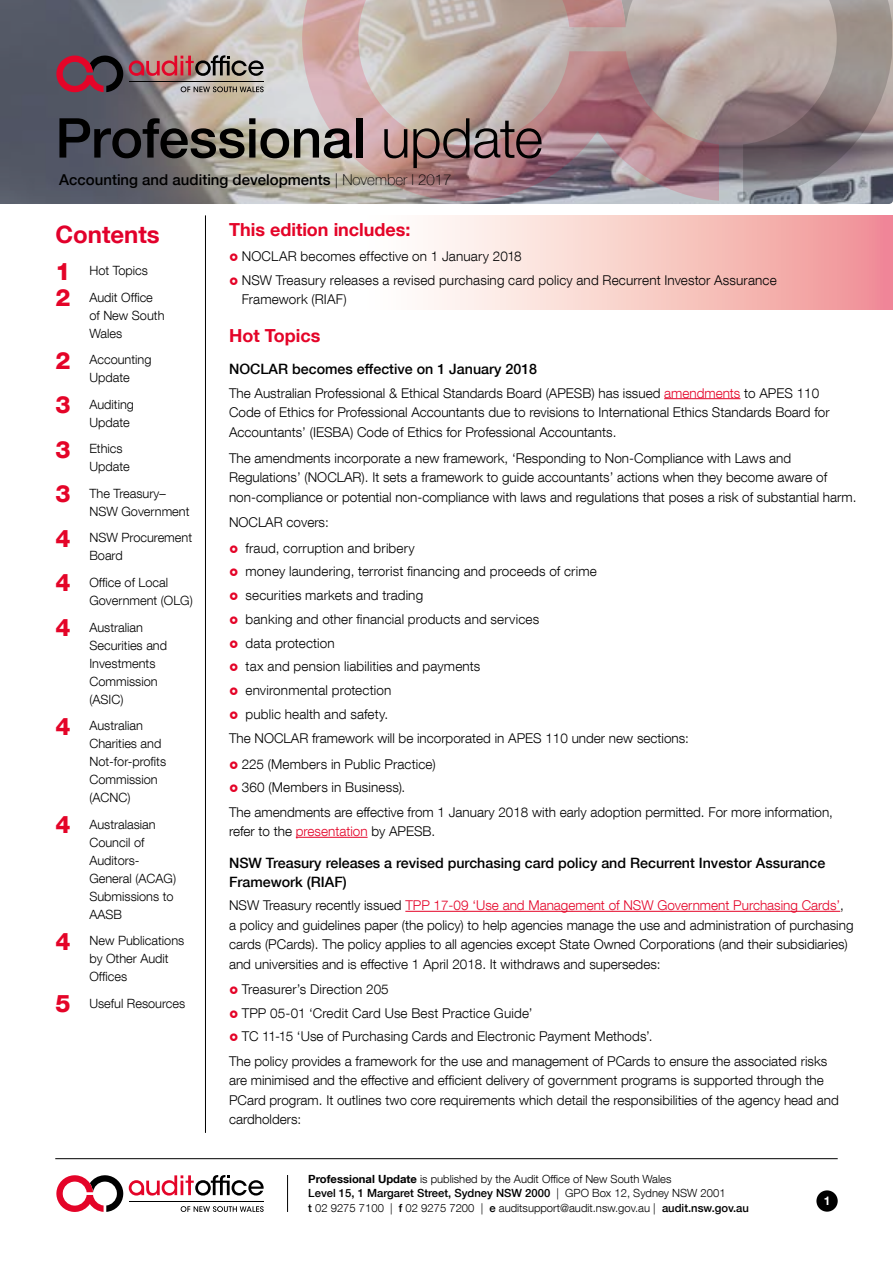
<style>
.page{position:relative;width:893px;height:1263px;background:#fff}
.page>*{position:absolute;margin:0;border:0;box-sizing:border-box;transform-origin:0 0}
.t1{font:500 55.05px "Helvetica Neue LT Com";letter-spacing:-.005em;color:#000}
.t2{font:700 24px "Helvetica Neue LT Com";color:#e2002b}
.t3{font:700 18px "Helvetica Neue LT Com";color:#e40428}
.t4{font:500 15px "Helvetica Neue LT Com";color:#000}
.t5{font:500 14.25px/18.8px "Helvetica Neue LT Com";color:#000}
.t6{font:300 13.5px/19.5px "Helvetica Neue LT Com";color:#000}
.t7{font:300 12.75px/18px "Helvetica Neue LT Com";color:#000}
.t8{font:700 12px "Helvetica Neue LT Com";color:#fff}
.t9{font:300 11.25px/14.2px "Helvetica Neue LT Com";color:#000}
.s1{font-weight:300}
.s2{font-weight:100}
.s3{font-weight:800;font-size:24px;color:#e40428}
.s4{color:#e40428}
.s5{font-weight:700}
.s6{font-weight:500}
</style>
<div class="page">
<hr style="left:55px;top:1158px;width:783px;height:1px;background:#000">
<div style="left:816px;top:1190px;width:22px;height:22px;background:#000;border-radius:50%"></div>
<svg style="left:56px;top:1175px;width:67px;height:37px"></svg>
<hr style="left:129px;top:1201px;width:135px;height:1px;background:#000">
<svg style="left:181px;top:1206px;width:83px;height:6px"></svg>
<svg style="left:129px;top:1175px;width:135px;height:20px"></svg>
<hr style="left:287px;top:1175px;width:1px;height:37px;background:#000">
<svg style="left:428px;top:215px;width:465px;height:95px;background:#f7c7c4"></svg>
<img style="left:0;top:0;width:893px;height:204px">
<svg style="left:719px;top:0;width:172px;height:200px;background:#978b8c"></svg>
<svg style="left:302px;top:0;width:417px;height:200px;background:#b89e9d"></svg>
<hr style="left:664px;top:398px;width:76px;height:1px;background:#e40428">
<hr style="left:296px;top:837px;width:72px;height:1px;background:#e40428">
<hr style="left:405px;top:911px;width:435px;height:1px;background:#e40428">
<svg style="left:56px;top:56px;width:67px;height:36px;background:#6e3142"></svg>
<hr style="left:129px;top:81px;width:135px;height:1px;background:#000">
<svg style="left:181px;top:86px;width:83px;height:6px"></svg>
<svg style="left:129px;top:55px;width:135px;height:21px;background:#a07170"></svg>
<hr style="left:205px;top:215px;width:1px;height:918px;background:#000">
<h1 class="t1" style="left:55px;top:105px;width:489px">Professional <span class="s1">update</span></h1>
<p class="t4" style="left:59px;top:171px;width:394px">Accounting and auditing developments <span class="s2">| November l 2017</span></p>
<h2 class="t2" style="left:55px;top:219px;width:106px">Contents</h2>
<p class="t7" style="left:55px;top:257px;width:99px;line-height:26.5px"><span class="s3">1</span> Hot Topics<br><span class="s3">2</span> Audit Office</p>
<p class="t7" style="left:89px;top:306px;width:77px">of New South<br>Wales</p>
<p class="t7" style="left:89px;top:351px;width:64px;text-indent:-34px"><span class="s3">2</span> Accounting<br>Update</p>
<p class="t7" style="left:89px;top:395px;width:46px;text-indent:-34px"><span class="s3">3</span> Auditing<br>Update</p>
<p class="t7" style="left:89px;top:440px;width:42px;text-indent:-34px"><span class="s3">3</span> Ethics<br>Update</p>
<p class="t7" style="left:89px;top:484px;width:102px;text-indent:-34px"><span class="s3">3</span> The Treasury–<br>NSW Government</p>
<p class="t7" style="left:89px;top:529px;width:104px;text-indent:-34px"><span class="s3">4</span> NSW Procurement<br>Board</p>
<p class="t7" style="left:89px;top:573px;width:105px;text-indent:-34px"><span class="s3">4</span> Office of Local<br>Government (OLG)</p>
<p class="t7" style="left:89px;top:618px;width:79px;text-indent:-34px"><span class="s3">4</span> Australian<br>Securities and<br>Investments<br>Commission (ASIC)</p>
<p class="t7" style="left:89px;top:716px;width:78px;text-indent:-34px"><span class="s3">4</span> Australian<br>Charities and<br>Not-for-profits<br>Commission (ACNC)</p>
<p class="t7" style="left:89px;top:815px;width:88px;text-indent:-34px"><span class="s3">4</span> Australasian<br>Council of<br>Auditors-<br>General (ACAG)<br>Submissions to<br>AASB</p>
<p class="t7" style="left:89px;top:931px;width:96px;text-indent:-34px"><span class="s3">4</span> New Publications by Other Audit<br>Offices</p>
<p class="t7" style="left:55px;top:994px;width:131px"><span class="s3">5</span> Useful Resources</p>
<h3 class="t3" style="left:229px;top:218px;width:183px">This edition includes:</h3>
<p class="t6" style="left:242px;top:244px;width:536px;line-height:23.7px">NOCLAR becomes effective on 1 January 2018<br>NSW Treasury releases a revised purchasing card policy and Recurrent Investor Assurance</p>
<p class="t6" style="left:242px;top:290px;width:107px">Framework (RIAF)</p>
<h3 class="t3" style="left:229px;top:325px;width:93px">Hot Topics</h3>
<p class="t5" style="left:229px;top:359px;width:310px">NOCLAR becomes effective on 1 January 2018</p>
<p class="t6" style="left:229px;top:383px;width:602px">The Australian Professional &amp; Ethical Standards Board (APESB) has issued <span class="s4">amendments</span> to APES 110<br>Code of Ethics for Professional Accountants due to revisions to International Ethics Standards Board for<br>Accountants’ (IESBA) Code of Ethics for Professional Accountants.</p>
<p class="t6" style="left:229px;top:448px;width:629px">The amendments incorporate a new framework, ‘Responding to Non-Compliance with Laws and<br>Regulations’ (NOCLAR). It sets a framework to guide accountants’ actions when they become aware of non-compliance or potential non-compliance with laws and regulations that poses a risk of substantial harm.</p>
<p class="t6" style="left:246px;top:510px;width:171px;line-height:25.2px;text-indent:-17px">NOCLAR covers:<br>fraud, corruption and bribery</p>
<p class="t6" style="left:246px;top:561px;width:353px">money laundering, terrorist financing and proceeds of crime</p>
<p class="t6" style="left:246px;top:585px;width:179px">securities markets and trading</p>
<p class="t6" style="left:246px;top:609px;width:295px">banking and other financial products and services</p>
<p class="t6" style="left:246px;top:633px;width:91px">data protection</p>
<p class="t6" style="left:246px;top:656px;width:236px">tax and pension liabilities and payments</p>
<p class="t6" style="left:246px;top:680px;width:147px">environmental protection</p>
<p class="t6" style="left:246px;top:704px;width:144px">public health and safety.</p>
<p class="t6" style="left:229px;top:728px;width:461px">The NOCLAR framework will be incorporated in APES 110 under new sections:</p>
<p class="t6" style="left:242px;top:754px;width:195px">225 (Members in Public Practice)</p>
<p class="t6" style="left:229px;top:775px;width:605px;line-height:24.5px;text-indent:13px">360 (Members in Business).<br>The amendments are effective from 1 January 2018 with early adoption permitted. For more information,</p>
<p class="t6" style="left:229px;top:821px;width:208px">refer to the <span class="s4">presentation</span> by APESB.</p>
<p class="t5" style="left:229px;top:853px;width:598px">NSW Treasury releases a revised purchasing card policy and Recurrent Investor Assurance<br>Framework (RIAF)</p>
<p class="t6" style="left:229px;top:895px;width:626px">NSW Treasury recently issued <span class="s4">TPP 17-09 ‘Use and Management of NSW Government Purchasing Cards’</span>, a policy and guidelines paper (the policy) to help agencies manage the use and administration of purchasing cards (PCards). The policy applies to all agencies except State Owned Corporations (and their subsidiaries) and universities and is effective 1 April 2018. It withdraws and supersedes:</p>
<p class="t6" style="left:242px;top:979px;width:149px">Treasurer’s Direction 205</p>
<p class="t6" style="left:242px;top:1003px;width:292px">TPP 05-01 ‘Credit Card Use Best Practice Guide’</p>
<p class="t6" style="left:242px;top:1026px;width:412px">TC 11-15 ‘Use of Purchasing Cards and Electronic Payment Methods’.</p>
<p class="t6" style="left:229px;top:1051px;width:600px">The policy provides a framework for the use and management of PCards to ensure the associated risks</p>
<p class="t6" style="left:229px;top:1070px;width:611px">are minimised and the effective and efficient delivery of government programs is supported through the<br>PCard program. It outlines two core requirements which detail the responsibilities of the agency head and cardholders:</p>
<p class="t9" style="left:308px;top:1172px;width:442px"><span class="s5">Professional Update</span> is published by the Audit Office of New South Wales<br><span class="s6">Level 15, 1 Margaret Street, Sydney NSW 2000</span> | GPO Box 12, Sydney NSW 2001<br><span class="s6">t</span> 02 9275 7100 | <span class="s6">f</span> 02 9275 7200 | <span class="s6">e</span> auditsupport@audit.nsw.gov.au | <span class="s6">audit.nsw.gov.au</span></p>
<p class="t8" style="left:824px;top:1193px;width:8px">1</p>
</div>
